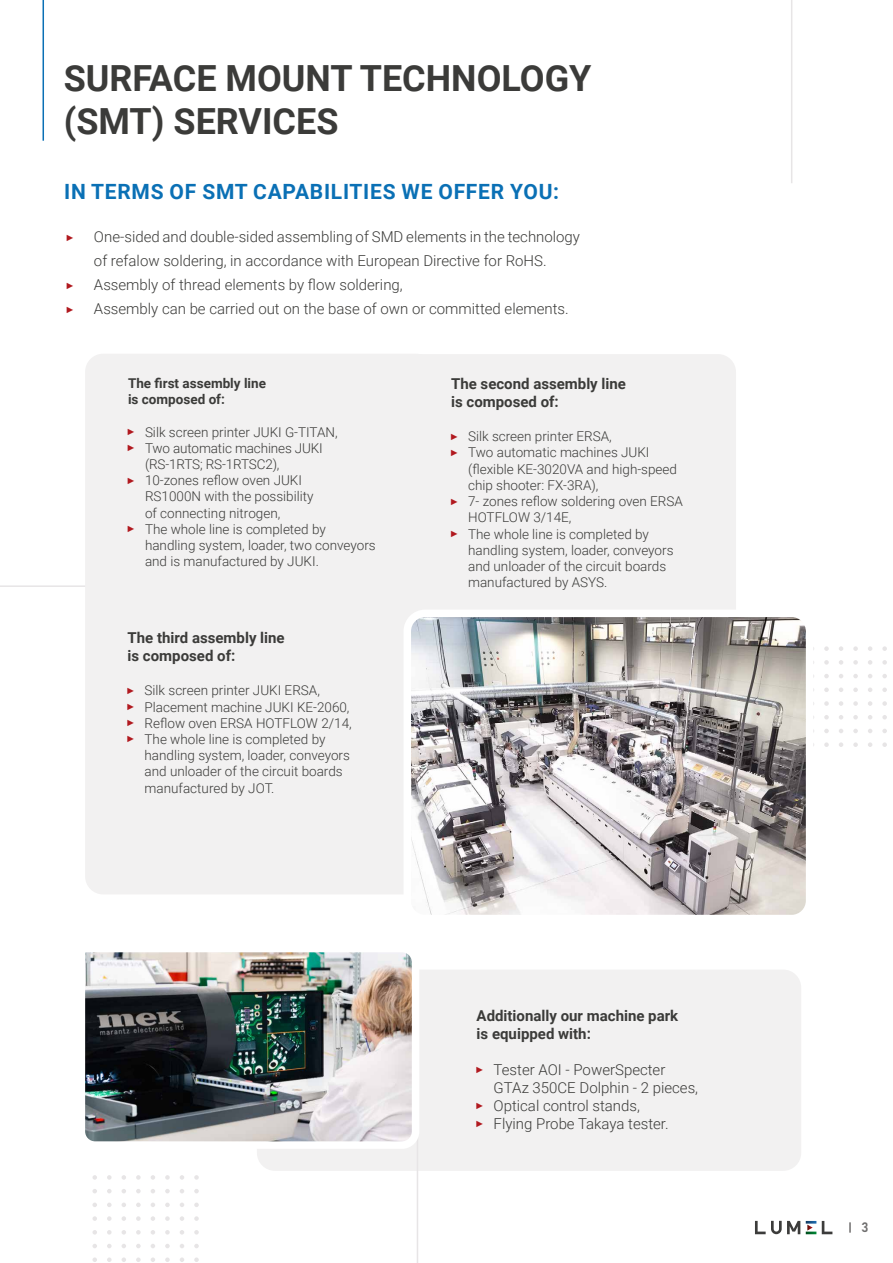
<style>
.page{position:relative;width:893px;height:1263px;background:#fff}
.page>*{position:absolute;margin:0;border:0;box-sizing:border-box;transform-origin:0 0}
.t1{font:700 36px/43.2px "Roboto";color:#3b3b39}
.t2{font:700 21px "Roboto";letter-spacing:.035em;color:#0a70b5}
.t3{font:300 15px "Roboto";color:#3b3b39}
.t4{font:700 15px/18px "Roboto";color:#3b3b39}
.t5{font:300 13.5px/16.2px "Roboto";color:#3b3b39}
.t6{font:700 13.5px/16.2px "Roboto";color:#3b3b39}
.t7{font:13.5px "Bahnschrift";color:#706f6f}
.s1{font-family:"Arial Narrow";font-weight:400;font-size:9px;color:#b1191f}
</style>
<div class="page">
<svg style="left:849px;top:1222px;width:2px;height:11px"></svg>
<svg style="left:822px;top:1221px;width:10px;height:13px"></svg>
<svg style="left:755px;top:1221px;width:45px;height:13px"></svg>
<svg style="left:806px;top:1221px;width:10px;height:13px"></svg>
<div style="left:257px;top:969px;width:544px;height:202px;background:#f2f1f1;border-radius:18px"></div>
<hr style="left:0;top:585px;width:111px;height:2px;background:#e7e5e6">
<div style="left:85px;top:354px;width:349px;height:540px;background:#f2f1f1;border-radius:18px"></div>
<div style="left:262px;top:354px;width:474px;height:471px;background:#f2f1f1;border-radius:18px"></div>
<svg style="left:824px;top:742px;width:5px;height:5px"></svg>
<svg style="left:839px;top:742px;width:4px;height:5px"></svg>
<svg style="left:853px;top:742px;width:5px;height:5px"></svg>
<svg style="left:868px;top:742px;width:4px;height:5px"></svg>
<svg style="left:882px;top:742px;width:5px;height:5px"></svg>
<svg style="left:824px;top:729px;width:5px;height:4px"></svg>
<svg style="left:839px;top:729px;width:4px;height:4px"></svg>
<svg style="left:853px;top:729px;width:5px;height:4px"></svg>
<svg style="left:868px;top:729px;width:4px;height:4px"></svg>
<svg style="left:882px;top:729px;width:5px;height:4px"></svg>
<svg style="left:824px;top:715px;width:5px;height:4px"></svg>
<svg style="left:839px;top:715px;width:4px;height:4px"></svg>
<svg style="left:853px;top:715px;width:5px;height:4px"></svg>
<svg style="left:868px;top:715px;width:4px;height:4px"></svg>
<svg style="left:882px;top:715px;width:5px;height:4px"></svg>
<svg style="left:824px;top:701px;width:5px;height:5px"></svg>
<svg style="left:839px;top:701px;width:4px;height:5px"></svg>
<svg style="left:853px;top:701px;width:5px;height:5px"></svg>
<svg style="left:868px;top:701px;width:4px;height:5px"></svg>
<svg style="left:882px;top:701px;width:5px;height:5px"></svg>
<svg style="left:824px;top:687px;width:5px;height:5px"></svg>
<svg style="left:839px;top:687px;width:4px;height:5px"></svg>
<svg style="left:853px;top:687px;width:5px;height:5px"></svg>
<svg style="left:868px;top:687px;width:4px;height:5px"></svg>
<svg style="left:882px;top:687px;width:5px;height:5px"></svg>
<svg style="left:824px;top:674px;width:5px;height:4px"></svg>
<svg style="left:839px;top:674px;width:4px;height:4px"></svg>
<svg style="left:853px;top:674px;width:5px;height:4px"></svg>
<svg style="left:868px;top:674px;width:4px;height:4px"></svg>
<svg style="left:882px;top:674px;width:5px;height:4px"></svg>
<svg style="left:824px;top:660px;width:5px;height:5px"></svg>
<svg style="left:839px;top:660px;width:4px;height:5px"></svg>
<svg style="left:853px;top:660px;width:5px;height:5px"></svg>
<svg style="left:868px;top:660px;width:4px;height:5px"></svg>
<svg style="left:882px;top:660px;width:5px;height:5px"></svg>
<svg style="left:824px;top:646px;width:5px;height:5px"></svg>
<svg style="left:839px;top:646px;width:4px;height:5px"></svg>
<svg style="left:853px;top:646px;width:5px;height:5px"></svg>
<svg style="left:868px;top:646px;width:4px;height:5px"></svg>
<svg style="left:882px;top:646px;width:5px;height:5px"></svg>
<svg style="left:92px;top:1257px;width:5px;height:5px"></svg>
<svg style="left:107px;top:1257px;width:5px;height:5px"></svg>
<svg style="left:122px;top:1257px;width:4px;height:5px"></svg>
<svg style="left:136px;top:1257px;width:5px;height:5px"></svg>
<svg style="left:151px;top:1257px;width:4px;height:5px"></svg>
<svg style="left:165px;top:1257px;width:5px;height:5px"></svg>
<svg style="left:180px;top:1257px;width:4px;height:5px"></svg>
<svg style="left:194px;top:1257px;width:5px;height:5px"></svg>
<svg style="left:92px;top:1244px;width:5px;height:4px"></svg>
<svg style="left:107px;top:1244px;width:5px;height:4px"></svg>
<svg style="left:122px;top:1244px;width:4px;height:4px"></svg>
<svg style="left:136px;top:1244px;width:5px;height:4px"></svg>
<svg style="left:151px;top:1244px;width:4px;height:4px"></svg>
<svg style="left:165px;top:1244px;width:5px;height:4px"></svg>
<svg style="left:180px;top:1244px;width:4px;height:4px"></svg>
<svg style="left:194px;top:1244px;width:5px;height:4px"></svg>
<svg style="left:92px;top:1230px;width:5px;height:4px"></svg>
<svg style="left:107px;top:1230px;width:5px;height:4px"></svg>
<svg style="left:122px;top:1230px;width:4px;height:4px"></svg>
<svg style="left:136px;top:1230px;width:5px;height:4px"></svg>
<svg style="left:151px;top:1230px;width:4px;height:4px"></svg>
<svg style="left:165px;top:1230px;width:5px;height:4px"></svg>
<svg style="left:180px;top:1230px;width:4px;height:4px"></svg>
<svg style="left:194px;top:1230px;width:5px;height:4px"></svg>
<svg style="left:92px;top:1216px;width:5px;height:5px"></svg>
<svg style="left:107px;top:1216px;width:5px;height:5px"></svg>
<svg style="left:122px;top:1216px;width:4px;height:5px"></svg>
<svg style="left:136px;top:1216px;width:5px;height:5px"></svg>
<svg style="left:151px;top:1216px;width:4px;height:5px"></svg>
<svg style="left:165px;top:1216px;width:5px;height:5px"></svg>
<svg style="left:180px;top:1216px;width:4px;height:5px"></svg>
<svg style="left:194px;top:1216px;width:5px;height:5px"></svg>
<svg style="left:92px;top:1203px;width:5px;height:4px"></svg>
<svg style="left:107px;top:1203px;width:5px;height:4px"></svg>
<svg style="left:122px;top:1203px;width:4px;height:4px"></svg>
<svg style="left:136px;top:1203px;width:5px;height:4px"></svg>
<svg style="left:151px;top:1203px;width:4px;height:4px"></svg>
<svg style="left:165px;top:1203px;width:5px;height:4px"></svg>
<svg style="left:180px;top:1203px;width:4px;height:4px"></svg>
<svg style="left:194px;top:1203px;width:5px;height:4px"></svg>
<svg style="left:92px;top:1189px;width:5px;height:4px"></svg>
<svg style="left:107px;top:1189px;width:5px;height:4px"></svg>
<svg style="left:122px;top:1189px;width:4px;height:4px"></svg>
<svg style="left:136px;top:1189px;width:5px;height:4px"></svg>
<svg style="left:151px;top:1189px;width:4px;height:4px"></svg>
<svg style="left:165px;top:1189px;width:5px;height:4px"></svg>
<svg style="left:180px;top:1189px;width:4px;height:4px"></svg>
<svg style="left:194px;top:1189px;width:5px;height:4px"></svg>
<svg style="left:92px;top:1175px;width:5px;height:5px"></svg>
<svg style="left:107px;top:1175px;width:5px;height:5px"></svg>
<svg style="left:122px;top:1175px;width:4px;height:5px"></svg>
<svg style="left:136px;top:1175px;width:5px;height:5px"></svg>
<svg style="left:151px;top:1175px;width:4px;height:5px"></svg>
<svg style="left:165px;top:1175px;width:5px;height:5px"></svg>
<svg style="left:180px;top:1175px;width:4px;height:5px"></svg>
<svg style="left:194px;top:1175px;width:5px;height:5px"></svg>
<hr style="left:791px;top:0;width:1px;height:183px;background:#e7e5e6">
<hr style="left:417px;top:1112px;width:1px;height:151px;background:#e7e5e6">
<hr style="left:43px;top:0;width:1px;height:141px;background:#0a70b5">
<img style="left:413px;top:619px;width:391px;height:294px">
<div style="left:404px;top:610px;width:409px;height:312px;border:8px solid #fff;border-radius:18px"></div>
<img style="left:85px;top:952px;width:334px;height:197px">
<h1 class="t1" style="left:64px;top:55px;width:529px">SURFACE MOUNT TECHNOLOGY (SMT) SERVICES</h1>
<h2 class="t2" style="left:64px;top:177px;width:496px">IN TERMS OF SMT CAPABILITIES WE OFFER YOU:</h2>
<p class="t3" style="left:67px;top:226px;width:515px"><span class="s1">►</span> One-sided and double-sided assembling of SMD elements in the technology</p>
<p class="t3" style="left:94px;top:250px;width:454px">of refalow soldering, in accordance with European Directive for RoHS.</p>
<p class="t3" style="left:67px;top:274px;width:337px"><span class="s1">►</span> Assembly of thread elements by flow soldering,</p>
<p class="t3" style="left:67px;top:298px;width:503px"><span class="s1">►</span> Assembly can be carried out on the base of own or committed elements.</p>
<p class="t6" style="left:128px;top:375px;width:140px">The first assembly line is composed of:</p>
<p class="t5" style="left:128px;top:423px;width:211px"><span class="s1">►</span> Silk screen printer JUKI G-TITAN,</p>
<p class="t5" style="left:128px;top:439px;width:196px"><span class="s1">►</span> Two automatic machines JUKI</p>
<p class="t5" style="left:145px;top:456px;width:136px">(RS-1RTS; RS-1RTSC2),</p>
<p class="t5" style="left:128px;top:472px;width:176px"><span class="s1">►</span> 10-zones reflow oven JUKI</p>
<p class="t5" style="left:145px;top:488px;width:170px">RS1000N with the possibility</p>
<p class="t5" style="left:145px;top:504px;width:137px">of connecting nitrogen,</p>
<p class="t5" style="left:128px;top:520px;width:199px"><span class="s1">►</span> The whole line is completed by</p>
<p class="t5" style="left:145px;top:537px;width:232px">handling system, loader, two conveyors</p>
<p class="t5" style="left:145px;top:553px;width:175px">and is manufactured by JUKI.</p>
<p class="t4" style="left:128px;top:628px;width:159px">The third assembly line is composed of:</p>
<p class="t5" style="left:128px;top:682px;width:226px"><span class="s1">►</span> Silk screen printer JUKI ERSA,<br><span class="s1">►</span> Placement machine JUKI KE-2060, <span class="s1">►</span> Reflow oven ERSA HOTFLOW 2/14, <span class="s1">►</span> The whole line is completed by</p>
<p class="t5" style="left:145px;top:747px;width:207px">handling system, loader, conveyors and unloader of the circuit boards manufactured by JOT.</p>
<p class="t4" style="left:451px;top:374px;width:176px">The second assembly line is composed of:</p>
<p class="t5" style="left:451px;top:428px;width:162px"><span class="s1">►</span> Silk screen printer ERSA,</p>
<p class="t5" style="left:451px;top:444px;width:200px"><span class="s1">►</span> Two automatic machines JUKI</p>
<p class="t5" style="left:468px;top:460px;width:210px">(flexible KE-3020VA and high-speed</p>
<p class="t5" style="left:468px;top:476px;width:132px">chip shooter: FX-3RA),</p>
<p class="t5" style="left:451px;top:493px;width:233px"><span class="s1">►</span> 7- zones reflow soldering oven ERSA</p>
<p class="t5" style="left:468px;top:509px;width:105px">HOTFLOW 3/14E,</p>
<p class="t5" style="left:451px;top:525px;width:199px"><span class="s1">►</span> The whole line is completed by</p>
<p class="t5" style="left:468px;top:541px;width:207px">handling system, loader, conveyors</p>
<p class="t5" style="left:468px;top:557px;width:200px">and unloader of the circuit boards</p>
<p class="t5" style="left:468px;top:574px;width:141px">manufactured by ASYS.</p>
<p class="t4" style="left:477px;top:1005px;width:203px">Additionally our machine park is equipped with:</p>
<p class="t3" style="left:477px;top:1059px;width:190px"><span class="s1">►</span> Tester AOI - PowerSpecter</p>
<p class="t3" style="left:494px;top:1077px;width:206px">GTAz 350CE Dolphin - 2 pieces,</p>
<p class="t3" style="left:477px;top:1095px;width:165px"><span class="s1">►</span> Optical control stands,</p>
<p class="t3" style="left:477px;top:1113px;width:194px"><span class="s1">►</span> Flying Probe Takaya tester.</p>
<p class="t7" style="left:861px;top:1217px;width:9px">3</p>
</div>
